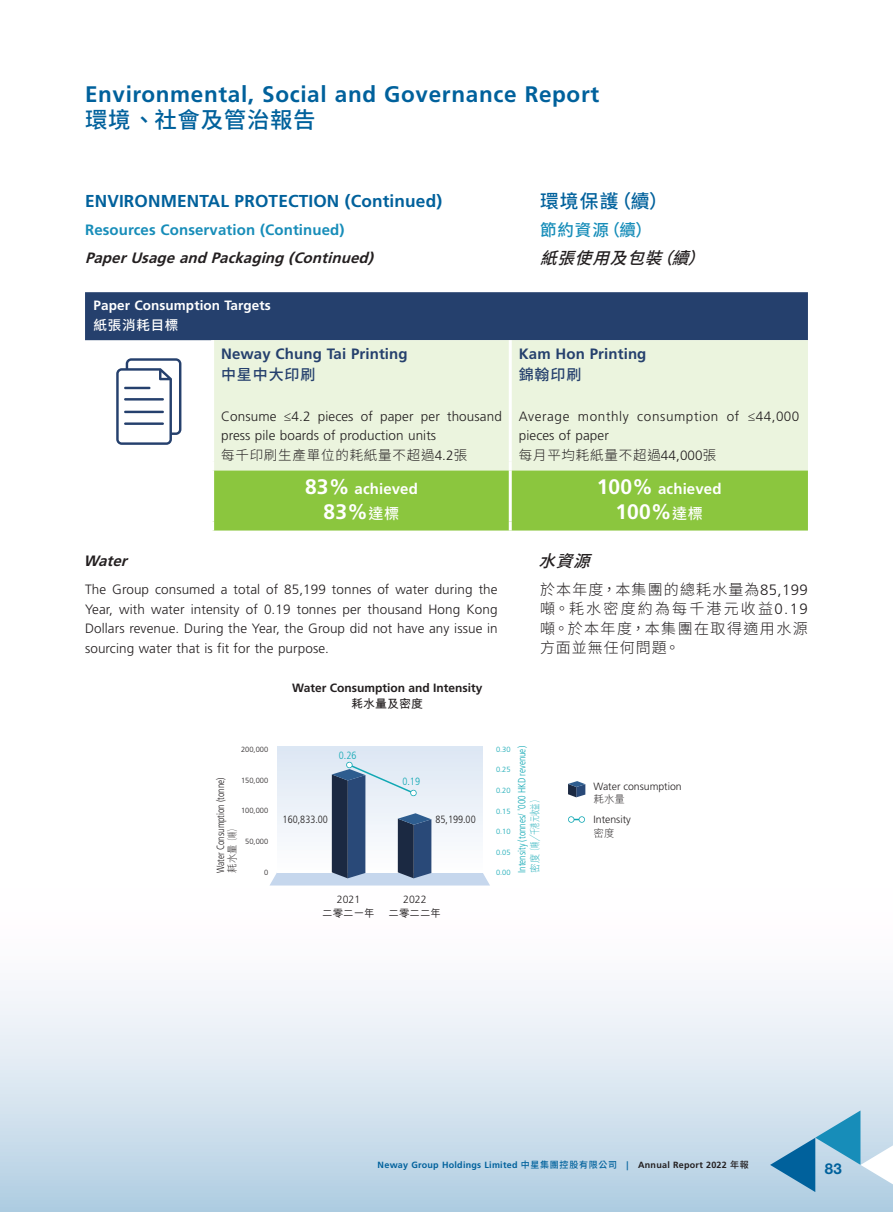
<style>
.page{position:relative;width:893px;height:1212px;background:#fff}
.page>*{position:absolute;margin:0;border:0;box-sizing:border-box;transform-origin:0 0}
.t1{font:700 22.5px "Frutiger LT Std";letter-spacing:.03em;color:#00619c}
.t2{font:500 22.5px "Source Han Sans TC";letter-spacing:.03em;color:#00619c}
.Heading_2{font:700 21px "Frutiger LT Std";color:#fff}
.C_Heading_1{font:500 18.75px "Source Han Sans TC";color:#00619c}
.Heading_1{font:700 17.25px "Frutiger LT Std";letter-spacing:.01em;color:#00619c}
.C_Heading_3{font:italic 500 16.5px "Source Han Sans TC";color:#231f20}
.C_Heading_2{font:500 16.5px "Source Han Sans TC";color:#178db9}
.C_Body_Text{font:300 15px/19.5px "Source Han Sans TC";letter-spacing:.095em;color:#231f20;text-align:justify}
.Heading_3{font:italic 700 15px "Frutiger LT Std";color:#231f20}
.Body_Text{font:700 15px "Frutiger LT Std";letter-spacing:.01em;color:#25406d}
.Heading_2-2{font:700 15px "Frutiger LT Std";letter-spacing:.01em;color:#178db9}
.Heading_2-3{font:700 15px "Frutiger LT Std";letter-spacing:.01em;color:#fff}
.Body_Text-2{font:500 15px "Source Han Sans TC";letter-spacing:.06em;color:#25406d}
.t3{font:700 15px "Helvetica Neue LT Std";color:#00619c}
.Body_Text-3{font:300 13.5px/19.5px "Frutiger LT Std";letter-spacing:.01em;color:#231f20}
.Body_Text-4{font:300 13.5px/19.5px "Frutiger LT Std";letter-spacing:.045em;color:#231f20}
.Body_Text-5{font:300 13.5px "Source Han Sans TC";letter-spacing:.06em;color:#231f20}
.Body_Text-6{font:700 13.5px "Frutiger LT Std";letter-spacing:.01em;color:#fff}
.Body_Text-7{font:500 13.5px "Source Han Sans TC";letter-spacing:.06em;color:#fff}
.t4{font:700 12px/15.9px "Frutiger LT Std";color:#231f20;text-align:center}
.t5{font:300 condensed 10.5px/13.5px "Frutiger LT Std";color:#11a8b4;scale:.9 1}
.t6{font:300 10.5px/13.5px "Frutiger LT Std";color:#231f20}
.t7{font:300 condensed 10.5px/12px "Frutiger LT Std";color:#231f20;scale:.9 1}
.t8{font:300 condensed 10.5px "Frutiger LT Std";color:#231f20}
.t9{font:500 10.5px/13.5px "M Hei HK";color:#231f20;text-align:center}
.t10{font:300 condensed 10.5px "Frutiger LT Std";color:#11a8b4}
.t11{font:700 9px "Frutiger LT Std";letter-spacing:.03em;color:#00619c}
.t12{font:300 7.5px "Frutiger LT Std";color:#231f20}
.t13{font:300 7.5px "Frutiger LT Std";color:#11a8b4}
.s1{font-family:"Frutiger LT Std"}
.s2{font-size:21px}
.s3{font-family:"Source Han Sans TC";font-weight:500;font-size:15px}
.s4{font-family:"M Hei HK"}
.s5{font-family:"M Hei HK";font-stretch:normal}
.s6{font-family:"Frutiger LT Std";font-weight:300}
.s7{font-family:"Source Han Sans TC";font-weight:500}
.s8{color:#231f20}
.s9{font-family:"Source Han Sans TC";font-weight:500;color:#231f20}
</style>
<div class="page">
<div style="left:0;top:829px;width:893px;height:383px;background:linear-gradient(to bottom,#fff,#bcd4e6)"></div>
<svg style="left:770px;top:1110px;width:123px;height:82px;background:#9bc4db"></svg>
<div style="left:85px;top:292px;width:723px;height:48px;background:#25406d"></div>
<div style="left:214px;top:340px;width:594px;height:121px;background:#ebf4de"></div>
<hr style="left:509px;top:340px;width:3px;height:121px;background:#fff">
<svg style="left:212px;top:461px;width:596px;height:69px;background:#9c5"></svg>
<svg style="left:116px;top:358px;width:65px;height:87px"></svg>
<hr style="left:124px;top:387px;width:26px;height:2px;background:#25406d">
<hr style="left:124px;top:398px;width:40px;height:2px;background:#25406d">
<hr style="left:124px;top:411px;width:40px;height:2px;background:#25406d">
<hr style="left:124px;top:422px;width:40px;height:3px;background:#25406d">
<div style="left:277px;top:747px;width:205px;height:125px;background:#dee8f4"></div>
<svg style="left:568px;top:781px;width:17px;height:16px"></svg>
<svg style="left:568px;top:816px;width:17px;height:7px"></svg>
<svg style="left:269px;top:761px;width:221px;height:124px"></svg>
<h1 class="t1" style="left:85px;top:81px;width:516px">Environmental, Social and Governance Report</h1>
<h1 class="t2" style="left:85px;top:107px;width:232px">環境、社會及管治報告</h1>
<p class="Heading_1" style="left:85px;top:190px;width:359px">ENVIRONMENTAL PROTECTION (Continued)</p>
<p class="Heading_2-2" style="left:85px;top:220px;width:261px">Resources Conservation (Continued)</p>
<p class="Heading_3" style="left:85px;top:249px;width:294px">PaperUsageand Packaging (Continued)</p>
<p class="Body_Text-6" style="left:94px;top:297px;width:179px">Paper Consumption Targets</p>
<p class="Body_Text-7" style="left:94px;top:317px;width:86px">紙張消耗目標</p>
<p class="Body_Text" style="left:221px;top:345px;width:188px">Neway Chung Tai Printing</p>
<p class="Body_Text-2" style="left:221px;top:366px;width:96px">中星中大印刷</p>
<p class="Body_Text-3" style="left:221px;top:407px;width:282px">Consume ≤4.2 pieces of paper per thousand press pile boards of production units</p>
<p class="Body_Text-5" style="left:221px;top:447px;width:248px">每千印刷生產單位的耗紙量不超過<span class="s1">4.2</span>張</p>
<p class="Heading_2-3" style="left:305px;top:479px;width:114px"><span class="s2">83%</span> achieved</p>
<p class="Heading_2" style="left:324px;top:499px;width:77px">83%<span class="s3">達標</span></p>
<p class="Heading_3" style="left:84px;top:552px;width:50px">Water</p>
<p class="Body_Text-3" style="left:85px;top:580px;width:414px;text-align:justify">The Group consumed a total of 85,199 tonnes of water during the Year, with water intensity of 0.19 tonnes per thousand Hong Kong Dollars revenue. During the Year, the Group did not have any issue in sourcing water that is fit for the purpose.</p>
<p class="t4" style="left:292px;top:680px;width:192px">Water Consumption and Intensity<span class="s4">耗水量及密度</span></p>
<p class="C_Heading_1" style="left:540px;top:190px;width:129px">環境保護（續）</p>
<p class="C_Heading_2" style="left:540px;top:220px;width:113px">節約資源（續）</p>
<p class="C_Heading_3" style="left:540px;top:249px;width:178px">紙張使用及包裝（續）</p>
<p class="Body_Text" style="left:519px;top:345px;width:129px">Kam Hon Printing</p>
<p class="Body_Text-2" style="left:519px;top:366px;width:64px">錦翰印刷</p>
<p class="Body_Text-4" style="left:519px;top:407px;width:282px">Average monthly consumption of ≤44,000 pieces of paper</p>
<p class="Body_Text-5" style="left:519px;top:447px;width:199px">每月平均耗紙量不超過<span class="s1">44,000</span>張</p>
<p class="Heading_2-3" style="left:597px;top:479px;width:126px"><span class="s2">100%</span> achieved</p>
<p class="Heading_2" style="left:615px;top:499px;width:89px">100%<span class="s3">達標</span></p>
<p class="C_Heading_3" style="left:538px;top:552px;width:66px">水資源</p>
<p class="C_Body_Text" style="left:540px;top:580px;width:269px">於本年度，本集團的總耗水量為<span class="s1">85,199</span>噸。耗水密度約為每千港元收益<span class="s1">0.19</span>噸。於本年度，本集團在取得適用水源方面並無任何問題。</p>
<p class="t12" style="left:241px;top:745px;width:29px">200,000</p>
<p class="t12" style="left:241px;top:776px;width:29px">150,000</p>
<p class="t12" style="left:241px;top:806px;width:29px">100,000</p>
<p class="t7" style="left:215px;top:873px;width:108px;rotate:-90deg">Water Consumption (tonne)<span class="s5">耗水量（噸）</span></p>
<p class="t12" style="left:245px;top:837px;width:24px">50,000</p>
<p class="t12" style="left:264px;top:868px;width:6px">0</p>
<p class="t10" style="left:339px;top:749px;width:19px">0.26</p>
<p class="t10" style="left:402px;top:775px;width:19px">0.19</p>
<p class="t8" style="left:283px;top:813px;width:47px">160,833.00</p>
<p class="t8" style="left:435px;top:813px;width:42px">85,199.00</p>
<p class="t5" style="left:515px;top:873px;width:142px;rotate:-90deg">Intensity (tonnes/ '000 HKD revenue)<span class="s5">密度（噸／千港元收益）</span></p>
<p class="t13" style="left:496px;top:745px;width:16px">0.30</p>
<p class="t13" style="left:496px;top:765px;width:16px">0.25</p>
<p class="t13" style="left:496px;top:786px;width:16px">0.20</p>
<p class="t13" style="left:496px;top:807px;width:16px">0.15</p>
<p class="t13" style="left:496px;top:827px;width:16px">0.10</p>
<p class="t13" style="left:496px;top:848px;width:16px">0.05</p>
<p class="t13" style="left:496px;top:868px;width:16px">0.00</p>
<p class="t6" style="left:593px;top:780px;width:90px">Water consumption<span class="s4">耗水量</span></p>
<p class="t6" style="left:593px;top:813px;width:39px">Intensity<span class="s4">密度</span></p>
<p class="t9" style="left:322px;top:892px;width:54px"><span class="s6">2021<br></span>二零二一年</p>
<p class="t9" style="left:389px;top:892px;width:54px"><span class="s6">2022<br></span>二零二二年</p>
<p class="t11" style="left:378px;top:1160px;width:373px">Neway Group Holdings Limited <span class="s7">中星集團控股有限公司　</span>| <span class="s8">Annual Report 2022</span> <span class="s9">年報</span></p>
<p class="t3" style="left:825px;top:1160px;width:19px">83</p>
</div>
